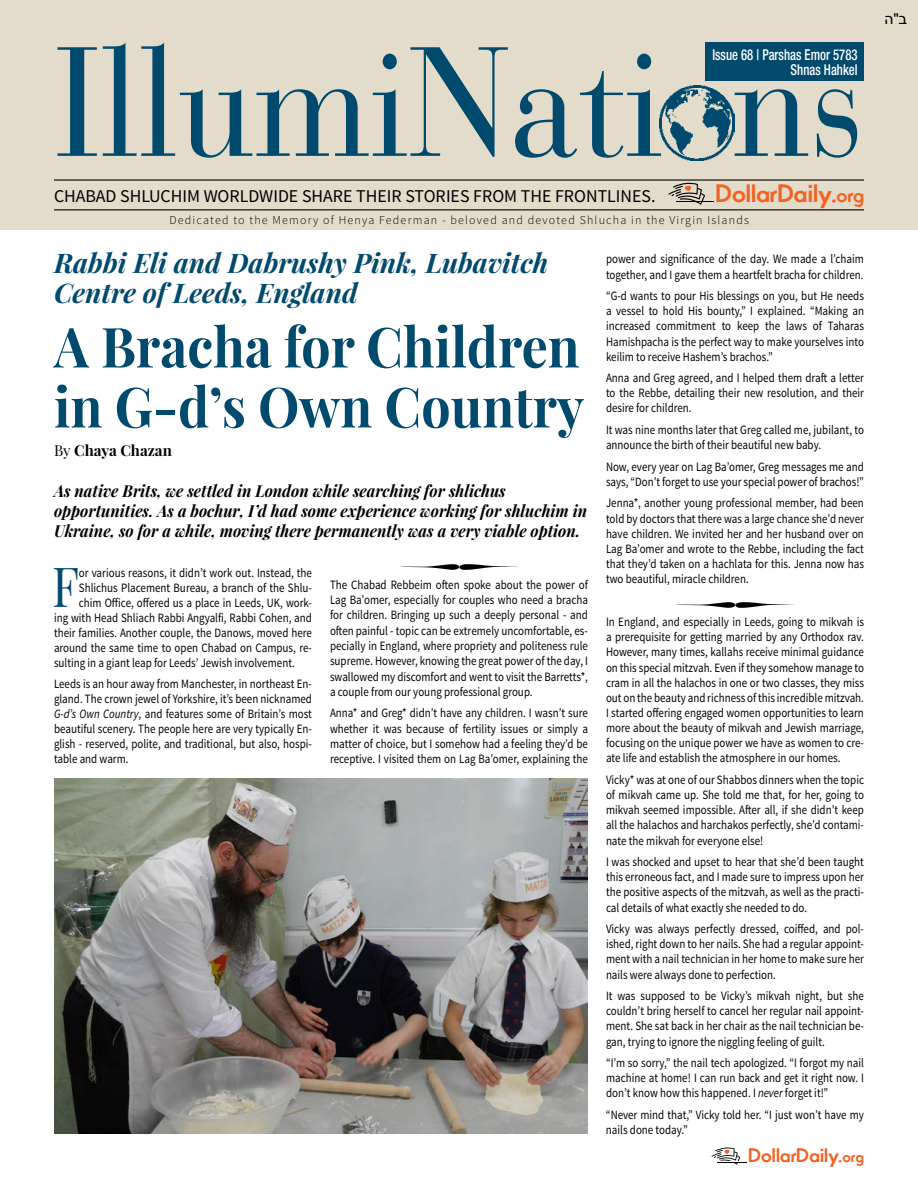
<style>
.page{position:relative;width:918px;height:1188px;background:#fff}
.page>*{position:absolute;margin:0;border:0;box-sizing:border-box;transform-origin:0 0}
.t1{font:154.2px "Bauer Bodoni Std";color:#004a6e;scale:.9 1}
.t2{font:700 55.5px/60px "Playfair Display";color:#004a6e;scale:.94 1}
.t3{font:55.05px "Playfair Display";color:#004a6e;scale:.86 1}
.t4{font:italic 700 27px/30px "Playfair Display";color:#004a6e}
.t5{font:700 24px "Movement";letter-spacing:-.005em;color:#f26323}
.t6{font:700 18.6px "Movement";letter-spacing:-.005em;color:#f26323}
.t7{font:18px "Source Sans Pro";color:#000}
.Intro{font:italic 700 16.5px/19.8px "Playfair Display";color:#000;scale:.94 1}
.t8{font:500 condensed 15px/15px "Helvetica Neue LT Std";color:#fff;text-align:right;scale:.85 1}
.t9{font:700 15px "Playfair Display";color:#000}
.t10{font:15px "Arial";color:#000}
.t11{font:12.75px/15.1px "Source Sans Pro";color:#000;text-align:justify;scale:.86 1}
.t12{font:300 12px "Source Sans Pro";letter-spacing:.1em;color:#000}
.s1{color:#e4dcca}
.s2{font-size:19.05px}
.s3{font-weight:400}
.s4{font-style:italic}
.s5{font-size:14.85px}
</style>
<div class="page">
<div style="left:0;top:0;width:918px;height:230px;background:#e4dcca"></div>
<hr style="left:54px;top:179px;width:810px;height:2px;background:#000">
<hr style="left:54px;top:209px;width:810px;height:1px;background:#000">
<div style="left:706px;top:43px;width:158px;height:38px;background:#004a6e"></div>
<svg style="left:668px;top:183px;width:37px;height:22px"></svg>
<hr style="left:676px;top:201px;width:37px;height:1px;background:#000">
<img style="left:660px;top:85px;width:75px;height:76px">
<svg style="left:712px;top:1147px;width:28px;height:18px"></svg>
<hr style="left:717px;top:1161px;width:30px;height:1px;background:#fff">
<hr style="left:717px;top:1162px;width:30px;height:1px;background:#000">
<img style="left:54px;top:779px;width:534px;height:355px">
<p class="t1" style="left:54px;top:11px;width:902px">IllumiNati<span class="s1">o</span>ns</p>
<p class="t7" style="left:54px;top:185px;width:603px">CHABAD SHLUCHIM WORLDWIDE SHARE THEIR STORIES FROM THE FRONTLINES.</p>
<p class="t8" style="left:712px;top:47px;width:172px">Issue 68 | Parshas Emor 5783<br>Shnas Hahkel</p>
<p class="t5" style="left:716px;top:178px;width:150px">DollarDaily.<span class="s2">org</span></p>
<p class="t12" style="left:169px;top:213px;width:581px">Dedicated to the Memory of Henya Federman - beloved and devoted Shlucha in the Virgin Islands</p>
<p class="t4" style="left:54px;top:247px;width:496px">Rabbi Eli and Dabrushy Pink, Lubavitch<br>Centre of Leeds, England</p>
<p class="t2" style="left:54px;top:316px;width:565px">A Bracha for Children in G-d’s Own Country</p>
<p class="t9" style="left:54px;top:441px;width:119px"><span class="s3">By</span> Chaya Chazan</p>
<p class="Intro" style="left:54px;top:481px;width:569px">As native Brits, we settled in London while searching for shlichus opportunities. As a bochur, I’d had some experience working for shluchim in<br>Ukraine, so for a while, moving there permanently was a very viable option.</p>
<p class="t3" style="left:52px;top:552px;width:33px">F</p>
<p class="t11" style="left:79px;top:565px;width:273px">or various reasons, it didn’t work out. Instead, the</p>
<p class="t11" style="left:79px;top:580px;width:272px">Shlichus Placement Bureau, a branch of the Shlu-</p>
<p class="t11" style="left:79px;top:595px;width:272px">chim Office, offered us a place in Leeds, UK, work-</p>
<p class="t11" style="left:54px;top:610px;width:301px">ing with Head Shliach Rabbi Angyalfi, Rabbi Cohen, and</p>
<p class="t11" style="left:54px;top:625px;width:301px">their families. Another couple, the Danows, moved here</p>
<p class="t11" style="left:54px;top:640px;width:302px">around the same time to open Chabad on Campus, re-</p>
<p class="t11" style="left:54px;top:655px;width:282px">sulting in a giant leap for Leeds’ Jewish involvement.</p>
<p class="t11" style="left:54px;top:677px;width:302px">Leeds is an hour away from Manchester, in northeast En&shy;gland. The crown jewel of Yorkshire, it’s been nicknamed <span class="s4">G-d’s Own Country</span>, and features some of Britain’s most beautiful scenery. The people here are very typically En&shy;glish - reserved, polite, and traditional, but also, hospi&shy;table and warm.</p>
<p class="t11" style="left:330px;top:577px;width:301px">The Chabad Rebbeim often spoke about the power of Lag Ba’omer, especially for couples who need a bracha for children. Bringing up such a deeply personal - and</p>
<p class="t11" style="left:330px;top:623px;width:302px">often painful - topic can be extremely uncomfortable, es&shy;pecially in England, where propriety and politeness rule supreme. However, knowing the great power of the day, I swallowed my discomfort and went to visit the Barretts*, a couple from our young professional group.</p>
<p class="t11" style="left:330px;top:706px;width:302px">Anna* and Greg* didn’t have any children. I wasn’t sure whether it was because of fertility issues or simply a matter of choice, but I somehow had a feeling they’d be receptive. I visited them on Lag Ba’omer, explaining the</p>
<p class="t11" style="left:606px;top:252px;width:302px">power and significance of the day. We made a l’chaim together, and I gave them a heartfelt bracha for children.</p>
<p class="t11" style="left:606px;top:288px;width:302px">“G-d wants to pour His blessings on you, but He needs a vessel to hold His bounty,” I explained. “Making an increased commitment to keep the laws of Taharas Hamishpacha is the perfect way to make yourselves into keilim to receive Hashem’s brachos.”</p>
<p class="t11" style="left:606px;top:371px;width:302px">Anna and Greg agreed, and I helped them draft a letter to the Rebbe, detailing their new resolution, and their desire for children.</p>
<p class="t11" style="left:606px;top:422px;width:301px">It was nine months later that Greg called me, jubilant, to announce the birth of their beautiful new baby.</p>
<p class="t11" style="left:606px;top:459px;width:302px">Now, every year on Lag Ba’omer, Greg messages me and says, “Don’t forget to use your special power of brachos!”</p>
<p class="t11" style="left:606px;top:496px;width:302px">Jenna*, another young professional member, had been told by doctors that there was a large chance she’d never have children. We invited her and her husband over on Lag Ba’omer and wrote to the Rebbe, including the fact that they’d taken on a hachlata for this. Jenna now has two beautiful, miracle children.</p>
<p class="t11" style="left:606px;top:615px;width:301px">In England, and especially in Leeds, going to mikvah is a prerequisite for getting married by any Orthodox rav.<br>However, many times, kallahs receive minimal guidance</p>
<p class="t11" style="left:606px;top:660px;width:302px">on this special mitzvah. Even if they somehow manage to cram in all the halachos in one or two classes, they miss out on the beauty and richness of this incredible mitzvah.<br>I started offering engaged women opportunities to learn more about the beauty of mikvah and Jewish marriage, focusing on the unique power we have as women to cre&shy;ate life and establish the atmosphere in our homes.</p>
<p class="t11" style="left:606px;top:772px;width:302px">Vicky* was at one of our Shabbos dinners when the topic of mikvah came up. She told me that, for her, going to mikvah seemed impossible. After all, if she didn’t keep all the halachos and harchakos perfectly, she’d contami&shy;nate the mikvah for everyone else!</p>
<p class="t11" style="left:606px;top:855px;width:302px">I was shocked and upset to hear that she’d been taught this erroneous fact, and I made sure to impress upon her the positive aspects of the mitzvah, as well as the practi&shy;cal details of what exactly she needed to do.</p>
<p class="t11" style="left:606px;top:922px;width:302px">Vicky was always perfectly dressed, coiffed, and pol&shy;ished, right down to her nails. She had a regular appoint&shy;ment with a nail technician in her home to make sure her nails were always done to perfection.</p>
<p class="t11" style="left:606px;top:988px;width:302px">It was supposed to be Vicky’s mikvah night, but she couldn’t bring herself to cancel her regular nail appoint&shy;ment. She sat back in her chair as the nail technician be&shy;gan, trying to ignore the niggling feeling of guilt.</p>
<p class="t11" style="left:606px;top:1055px;width:302px">“I’m so sorry,” the nail tech apologized. “I forgot my nail machine at home! I can run back and get it right now. I don’t know how this happened. I <span class="s4">never</span> forget it!”</p>
<p class="t11" style="left:606px;top:1107px;width:301px">“Never mind that,” Vicky told her. “I just won’t have my nails done today.”</p>
<p class="t6" style="left:749px;top:1144px;width:117px">DollarDaily.<span class="s5">org</span></p>
<p class="t10" style="left:884px;top:9px;width:24px">ה ב"</p>
</div>
